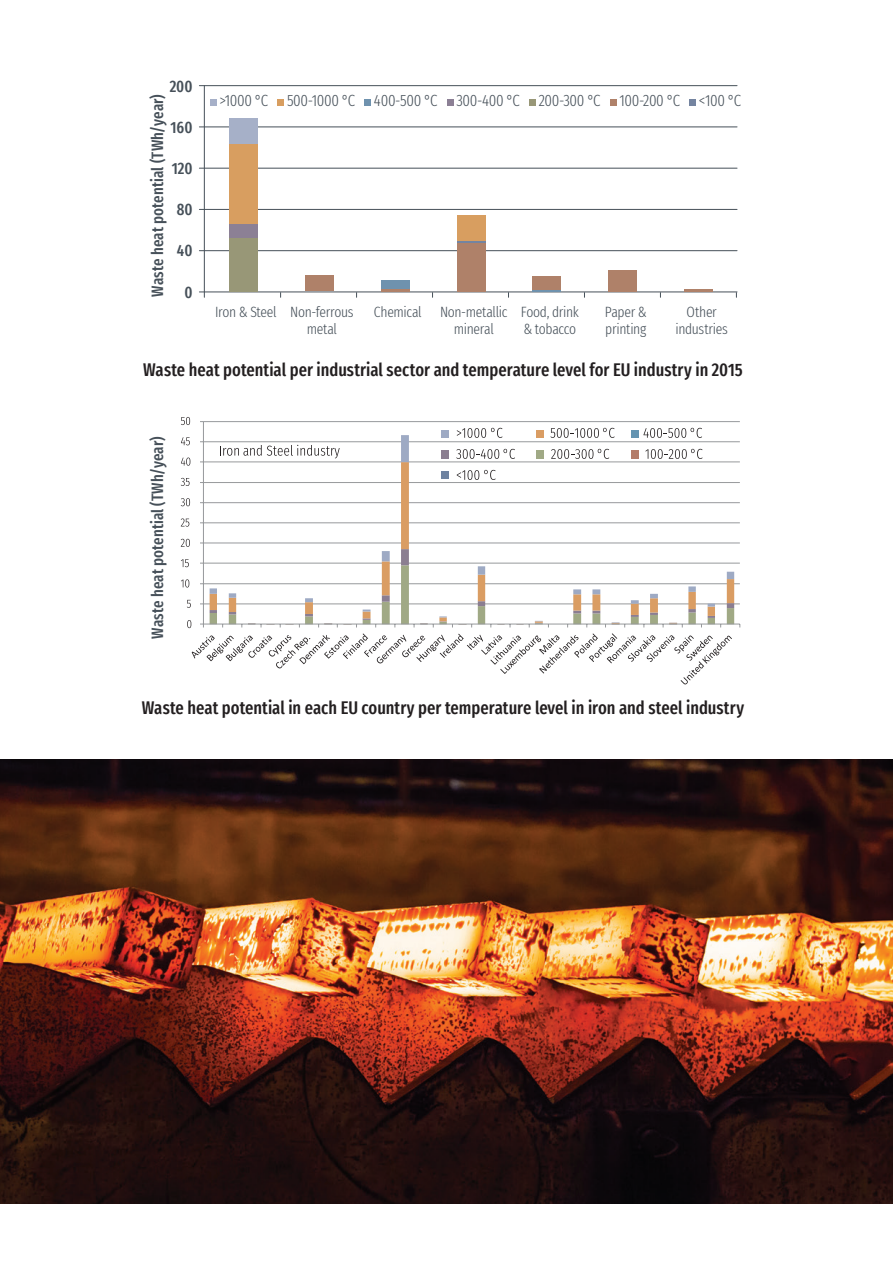
<style>
.page{position:relative;width:893px;height:1263px;background:#fff}
.page>*{position:absolute;margin:0;border:0;box-sizing:border-box;transform-origin:0 0}
.t1{font:500 extra-condensed 18px "Fira Sans";color:#231f20}
.t2{font:500 extra-condensed 16.2px "Fira Sans";letter-spacing:.005em;color:#465059}
.t3{font:300 extra-condensed 16.2px "Fira Sans";letter-spacing:-.02em;color:#465059}
.t4{font:300 extra-condensed 14.85px/16.2px "Fira Sans";letter-spacing:-.02em;color:#465059}
</style>
<div class="page">
<img style="left:0;top:759px;width:893px;height:444px">
<hr style="left:204px;top:86px;width:1px;height:211px;background:#465059">
<hr style="left:199px;top:292px;width:538px;height:1px;background:#465059">
<hr style="left:199px;top:250px;width:538px;height:1px;background:#465059">
<hr style="left:199px;top:209px;width:538px;height:1px;background:#465059">
<hr style="left:199px;top:168px;width:538px;height:1px;background:#465059">
<hr style="left:199px;top:127px;width:538px;height:1px;background:#465059">
<hr style="left:199px;top:85px;width:538px;height:1px;background:#465059">
<div style="left:305px;top:275px;width:29px;height:16px;background:#af8169"></div>
<div style="left:608px;top:270px;width:29px;height:22px;background:#af8169"></div>
<hr style="left:684px;top:289px;width:29px;height:3px;background:#af8169">
<hr style="left:381px;top:289px;width:29px;height:2px;background:#af8169">
<div style="left:381px;top:281px;width:29px;height:8px;background:#6f92ae"></div>
<div style="left:532px;top:277px;width:29px;height:13px;background:#af8169"></div>
<svg style="left:532px;top:290px;width:29px;height:1px"></svg>
<div style="left:457px;top:243px;width:28px;height:48px;background:#af8169"></div>
<hr style="left:457px;top:241px;width:28px;height:2px;background:#7484a0">
<div style="left:457px;top:215px;width:28px;height:26px;background:#d89e60"></div>
<div style="left:229px;top:238px;width:29px;height:53px;background:#989777"></div>
<div style="left:229px;top:224px;width:29px;height:14px;background:#8c8095"></div>
<div style="left:229px;top:119px;width:29px;height:25px;background:#a6b0c8"></div>
<div style="left:229px;top:144px;width:29px;height:80px;background:#d89e60"></div>
<div style="left:210px;top:100px;width:7px;height:6px;background:#a6b0c8"></div>
<div style="left:277px;top:100px;width:7px;height:6px;background:#d89e60"></div>
<div style="left:364px;top:100px;width:7px;height:6px;background:#6f92ae"></div>
<svg style="left:447px;top:100px;width:6px;height:6px"></svg>
<div style="left:529px;top:100px;width:7px;height:6px;background:#989777"></div>
<div style="left:610px;top:100px;width:7px;height:6px;background:#af8169"></div>
<div style="left:689px;top:100px;width:7px;height:6px;background:#7484a0"></div>
<svg style="left:457px;top:428px;width:45px;height:7px"></svg>
<svg style="left:551px;top:428px;width:64px;height:7px"></svg>
<svg style="left:643px;top:428px;width:59px;height:7px"></svg>
<hr style="left:203px;top:604px;width:537px;height:1px;background:#97999c">
<hr style="left:203px;top:583px;width:537px;height:1px;background:#97999c">
<hr style="left:203px;top:563px;width:537px;height:1px;background:#97999c">
<hr style="left:203px;top:543px;width:537px;height:1px;background:#97999c">
<hr style="left:203px;top:523px;width:537px;height:1px;background:#97999c">
<hr style="left:203px;top:502px;width:537px;height:1px;background:#97999c">
<hr style="left:203px;top:482px;width:537px;height:1px;background:#97999c">
<hr style="left:203px;top:462px;width:537px;height:1px;background:#97999c">
<hr style="left:203px;top:441px;width:537px;height:1px;background:#97999c">
<hr style="left:203px;top:421px;width:537px;height:1px;background:#97999c">
<svg style="left:210px;top:435px;width:524px;height:104px"></svg>
<hr style="left:203px;top:422px;width:1px;height:202px;background:#97999c">
<hr style="left:203px;top:624px;width:537px;height:1px;background:#97999c">
<div style="left:441px;top:430px;width:8px;height:8px;background:#9eaac4"></div>
<div style="left:536px;top:430px;width:7px;height:8px;background:#da9d63"></div>
<div style="left:631px;top:430px;width:8px;height:8px;background:#6494b1"></div>
<div style="left:441px;top:450px;width:8px;height:9px;background:#8b7e91"></div>
<div style="left:536px;top:450px;width:7px;height:9px;background:#a0a985"></div>
<div style="left:631px;top:450px;width:8px;height:9px;background:#b37c69"></div>
<div style="left:441px;top:471px;width:8px;height:8px;background:#6e82a0"></div>
<svg style="left:181px;top:518px;width:8px;height:9px"></svg>
<svg style="left:181px;top:498px;width:9px;height:8px"></svg>
<svg style="left:181px;top:478px;width:9px;height:8px"></svg>
<svg style="left:181px;top:457px;width:9px;height:9px"></svg>
<svg style="left:181px;top:437px;width:9px;height:8px"></svg>
<svg style="left:181px;top:417px;width:9px;height:8px"></svg>
<svg style="left:181px;top:539px;width:553px;height:145px"></svg>
<svg style="left:457px;top:470px;width:39px;height:10px"></svg>
<svg style="left:220px;top:445px;width:120px;height:13px"></svg>
<p class="t2" style="left:170px;top:73px;width:24px">200</p>
<p class="t2" style="left:171px;top:114px;width:23px">160</p>
<p class="t2" style="left:172px;top:155px;width:22px">120</p>
<p class="t2" style="left:177px;top:197px;width:17px">80</p>
<p class="t2" style="left:177px;top:238px;width:17px">40</p>
<p class="t2" style="left:145px;top:296px;width:203px;rotate:-90deg">Waste heat potential (TWh/year)</p>
<p class="t2" style="left:184px;top:279px;width:10px">0</p>
<p class="t3" style="left:219px;top:89px;width:523px">&gt;1000 °C 500-1000 °C 400-500 °C 300-400 °C 200-300 °C 100-200 °C &lt;100 °C</p>
<p class="t4" style="left:307px;top:304px;width:48px;text-indent:-92px">Iron &amp; Steel Non-ferrous metal</p>
<p class="t4" style="left:454px;top:304px;width:55px;text-indent:-80px">Chemical Non-metallic mineral</p>
<p class="t4" style="left:521px;top:304px;width:60px">Food, drink &amp; tobacco</p>
<p class="t4" style="left:605px;top:304px;width:43px">Paper &amp; printing</p>
<p class="t4" style="left:675px;top:304px;width:54px;text-align:center">Other industries</p>
<p class="t1" style="left:143px;top:355px;width:601px">Waste heat potential per industrial sector and temperature level for EU industry in 2015</p>
<p class="t2" style="left:145px;top:639px;width:203px;rotate:-90deg">Waste heat potential (TWh/year)</p>
<p class="t1" style="left:142px;top:693px;width:604px">Waste heat potential in each EU country per temperature level in iron and steel industry</p>
</div>
